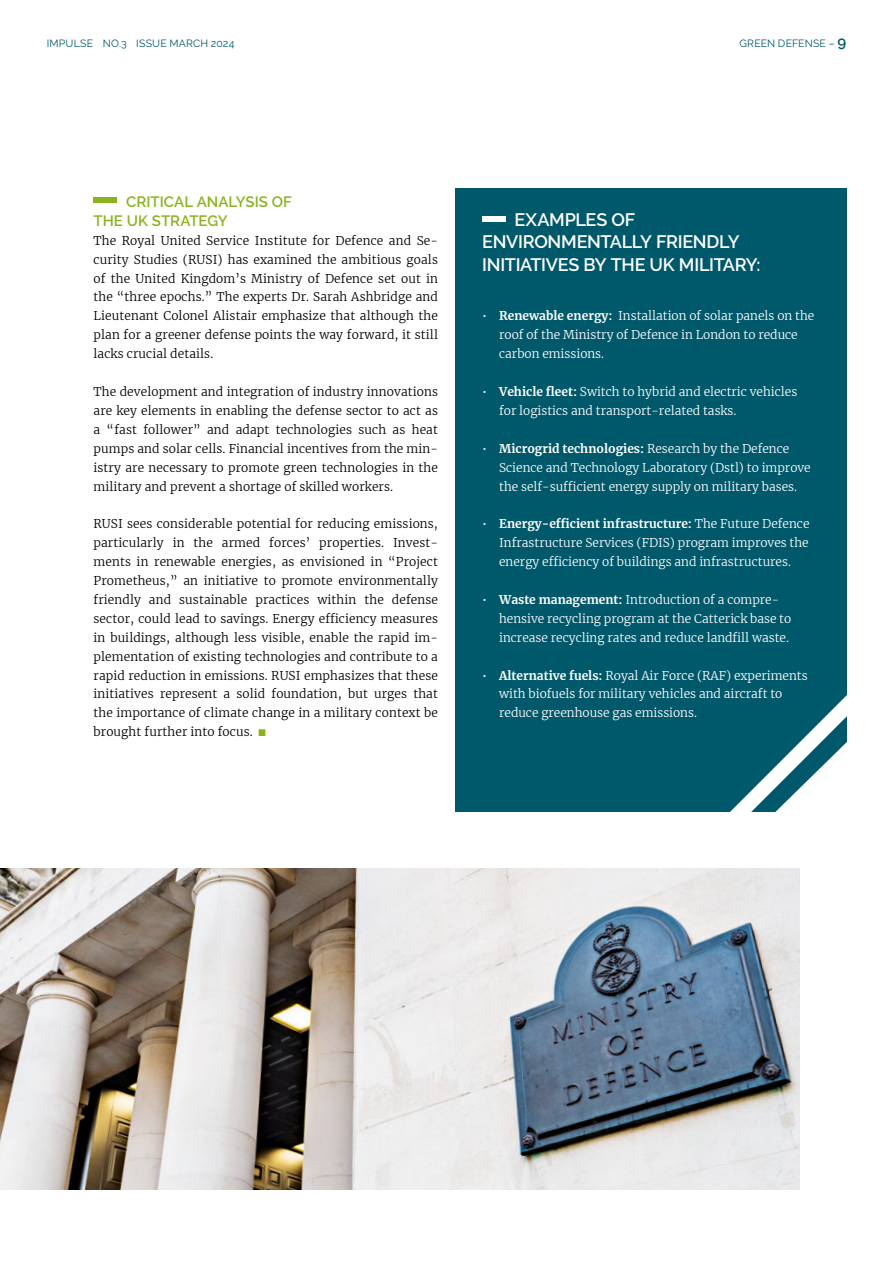
<style>
.page{position:relative;width:893px;height:1263px;background:#fff}
.page>*{position:absolute;margin:0;border:0;box-sizing:border-box;transform-origin:0 0}
.t1{font:600 18px/22.5px "Raleway";letter-spacing:-.02em;color:#fff}
.t2{font:600 15px/18.9px "Raleway";color:#8ab31d}
.t3{font:300 12px/18.9px "Merriweather";letter-spacing:.01em;color:#000;text-align:justify}
.t4{font:300 12px/18.9px "Merriweather";color:#fff}
.t5{font:10.5px "Raleway";letter-spacing:.02em;color:#00586b}
.s1{font-weight:600;font-size:15px}
.s2{color:#8ab31d}
.s3{font-weight:700}
</style>
<div class="page">
<div style="left:455px;top:188px;width:391px;height:624px;background:#00586b"></div>
<svg style="left:730px;top:671px;width:117px;height:141px"></svg>
<div style="left:482px;top:216px;width:24px;height:6px;background:#fff"></div>
<div style="left:94px;top:197px;width:23px;height:6px;background:#8ab31d"></div>
<img style="left:0;top:868px;width:799px;height:322px">
<p class="t5" style="left:47px;top:37px;width:189px">IMPULSE NO.3 ISSUE MARCH 2024</p>
<p class="t5" style="left:739px;top:37px;width:108px">GREEN DEFENSE – <span class="s1">9</span></p>
<p class="t2" style="left:94px;top:192px;width:200px;text-indent:33px">CRITICAL ANALYSIS OF<br>THE UK STRATEGY</p>
<p class="t3" style="left:94px;top:231px;width:346px">The Royal United Service Institute for Defence and Se&shy;curity Studies (RUSI) has examined the ambitious goals of the United Kingdom’s Ministry of Defence set out in the “three epochs.” The experts Dr. Sarah Ashbridge and Lieutenant Colonel Alistair emphasize that although the plan for a greener defense points the way forward, it still lacks crucial details.</p>
<p class="t3" style="left:94px;top:382px;width:346px">The development and integration of industry innovations are key elements in enabling the defense sector to act as a “fast follower” and adapt technologies such as heat pumps and solar cells. Financial incentives from the min&shy;istry are necessary to promote green technologies in the military and prevent a shortage of skilled workers.</p>
<p class="t3" style="left:94px;top:514px;width:346px">RUSI sees considerable potential for reducing emissions, particularly in the armed forces’ properties. Invest&shy;ments in renewable energies, as envisioned in “Project Prometheus,” an initiative to promote environmentally friendly and sustainable practices within the defense sector, could lead to savings. Energy efficiency measures in buildings, although less visible, enable the rapid im&shy;plementation of existing technologies and contribute to a rapid reduction in emissions. RUSI emphasizes that these initiatives represent a solid foundation, but urges that the importance of climate change in a military context be brought further into focus. <span class="s2">◼</span></p>
<h1 class="t1" style="left:482px;top:208px;width:280px;text-indent:32px">EXAMPLES OF<br>ENVIRONMENTALLY FRIENDLY<br>INITIATIVES BY THE UK MILITARY:</h1>
<p class="t4" style="left:499px;top:306px;width:317px;text-indent:-17px">• <span class="s3">Renewable energy:</span> Installation of solar panels on the roof of the Ministry of Defence in London to reduce carbon emissions.</p>
<p class="t4" style="left:499px;top:382px;width:300px;text-indent:-17px">• <span class="s3">Vehicle fleet:</span> Switch to hybrid and electric vehicles for logistics and transport-related tasks.</p>
<p class="t4" style="left:499px;top:438px;width:313px;text-indent:-17px">• <span class="s3">Microgrid technologies:</span> Research by the Defence<br>Science and Technology Laboratory (Dstl) to improve the self-sufficient energy supply on military bases.</p>
<p class="t4" style="left:499px;top:514px;width:312px;text-align:justify;text-indent:-17px">• <span class="s3">Energy-efficient infrastructure:</span> The Future Defence Infrastructure Services (FDIS) program improves the energy efficiency of buildings and infrastructures.</p>
<p class="t4" style="left:499px;top:590px;width:294px;text-indent:-17px">• <span class="s3">Waste management:</span> Introduction of a compre&shy;hensive recycling program at the Catterick base to increase recycling rates and reduce landfill waste.</p>
<p class="t4" style="left:499px;top:665px;width:310px;text-indent:-17px">• <span class="s3">Alternative fuels:</span> Royal Air Force (RAF) experiments with biofuels for military vehicles and aircraft to reduce greenhouse gas emissions.</p>
</div>
